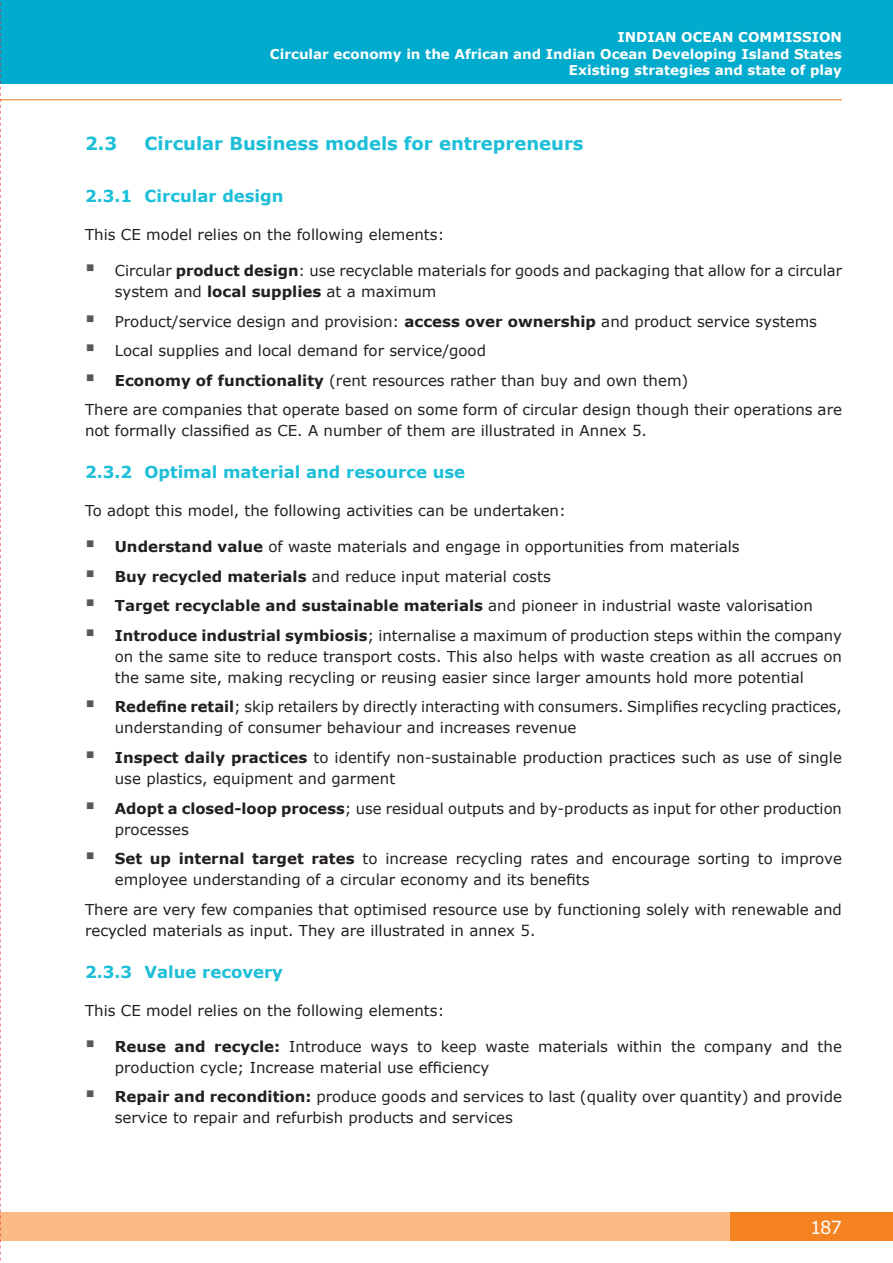
<style>
.page{position:relative;width:893px;height:1263px;background:#fff}
.page>*{position:absolute;margin:0;border:0;box-sizing:border-box;transform-origin:0 0}
.t1{font:700 18px "Verdana";color:#1cbed8}
.t2{font:18px "Verdana";color:#fff}
.t3{font:700 16.5px "Verdana";color:#1cbed8}
.t4{font:15px/21px "Verdana";color:#231f20}
.t5{font:700 13.5px/16.5px "Verdana";color:#fff;text-align:right}
.s1{font-weight:700}
</style>
<div class="page">
<div style="left:0;top:0;width:893px;height:84px;background:#00abcd"></div>
<div style="left:723px;top:1213px;width:170px;height:28px;background:#f58220"></div>
<div style="left:0;top:1213px;width:730px;height:28px;background:#fbbb85"></div>
<hr style="left:0;top:99px;width:842px;height:1px;background:#f58220">
<svg style="left:0;top:2px;width:1px;height:1259px"></svg>
<p class="t5" style="left:270px;top:29px;width:573px">INDIAN OCEAN COMMISSION<br>Circular economy in the African and Indian Ocean Developing Island States<br>Existing strategies and state of play</p>
<p class="t1" style="left:85px;top:132px;width:34px">2.3</p>
<p class="t1" style="left:145px;top:132px;width:441px">Circular Business models for entrepreneurs</p>
<p class="t3" style="left:85px;top:186px;width:200px">2.3.1 Circular design</p>
<p class="t4" style="left:85px;top:224px;width:361px">This CE model relies on the following elements:</p>
<p class="t4" style="left:115px;top:260px;width:729px">Circular <span class="s1">product design</span>: use recyclable materials for goods and packaging that allow for a circular system and <span class="s1">local supplies</span> at a maximum</p>
<p class="t4" style="left:115px;top:310px;width:704px">Product/service design and provision: <span class="s1">access over ownership</span> and product service systems</p>
<p class="t4" style="left:115px;top:340px;width:373px">Local supplies and local demand for service/good</p>
<p class="t4" style="left:115px;top:369px;width:575px"><span class="s1">Economy of functionality</span> (rent resources rather than buy and own them)</p>
<p class="t4" style="left:85px;top:399px;width:758px">There are companies that operate based on some form of circular design though their operations are</p>
<p class="t4" style="left:85px;top:420px;width:563px">not formally classified as CE. A number of them are illustrated in Annex 5.</p>
<p class="t3" style="left:85px;top:462px;width:382px">2.3.2 Optimal material and resource use</p>
<p class="t4" style="left:85px;top:500px;width:482px">To adopt this model, the following activities can be undertaken:</p>
<p class="t4" style="left:115px;top:532px;width:729px;line-height:29.5px"><span class="s1">Understand value</span> of waste materials and engage in opportunities from materials<br><span class="s1">Buy recycled materials</span> and reduce input material costs<br><span class="s1">Target recyclable and sustainable materials</span> and pioneer in industrial waste valorisation <span class="s1">Introduce industrial symbiosis</span>; internalise a maximum of production steps within the company</p>
<p class="t4" style="left:115px;top:645px;width:729px">on the same site to reduce transport costs. This also helps with waste creation as all accrues on the same site, making recycling or reusing easier since larger amounts hold more potential</p>
<p class="t4" style="left:115px;top:696px;width:729px"><span class="s1">Redefine retail</span>; skip retailers by directly interacting with consumers. Simplifies recycling practices, understanding of consumer behaviour and increases revenue</p>
<p class="t4" style="left:115px;top:746px;width:729px"><span class="s1">Inspect daily practices</span> to identify non-sustainable production practices such as use of single use plastics, equipment and garment</p>
<p class="t4" style="left:115px;top:797px;width:729px"><span class="s1">Adopt a closed-loop process</span>; use residual outputs and by-products as input for other production processes</p>
<p class="t4" style="left:115px;top:847px;width:729px"><span class="s1">Set up internal target rates</span> to increase recycling rates and encourage sorting to improve employee understanding of a circular economy and its benefits</p>
<p class="t4" style="left:85px;top:898px;width:758px">There are very few companies that optimised resource use by functioning solely with renewable and recycled materials as input. They are illustrated in annex 5.</p>
<p class="t3" style="left:85px;top:961px;width:199px">2.3.3 Value recovery</p>
<p class="t4" style="left:85px;top:999px;width:361px">This CE model relies on the following elements:</p>
<p class="t4" style="left:115px;top:1035px;width:729px"><span class="s1">Reuse and recycle:</span> Introduce ways to keep waste materials within the company and the production cycle; Increase material use efficiency</p>
<p class="t4" style="left:115px;top:1085px;width:729px"><span class="s1">Repair and recondition:</span> produce goods and services to last (quality over quantity) and provide service to repair and refurbish products and services</p>
<p class="t2" style="left:810px;top:1216px;width:33px">187</p>
</div>
